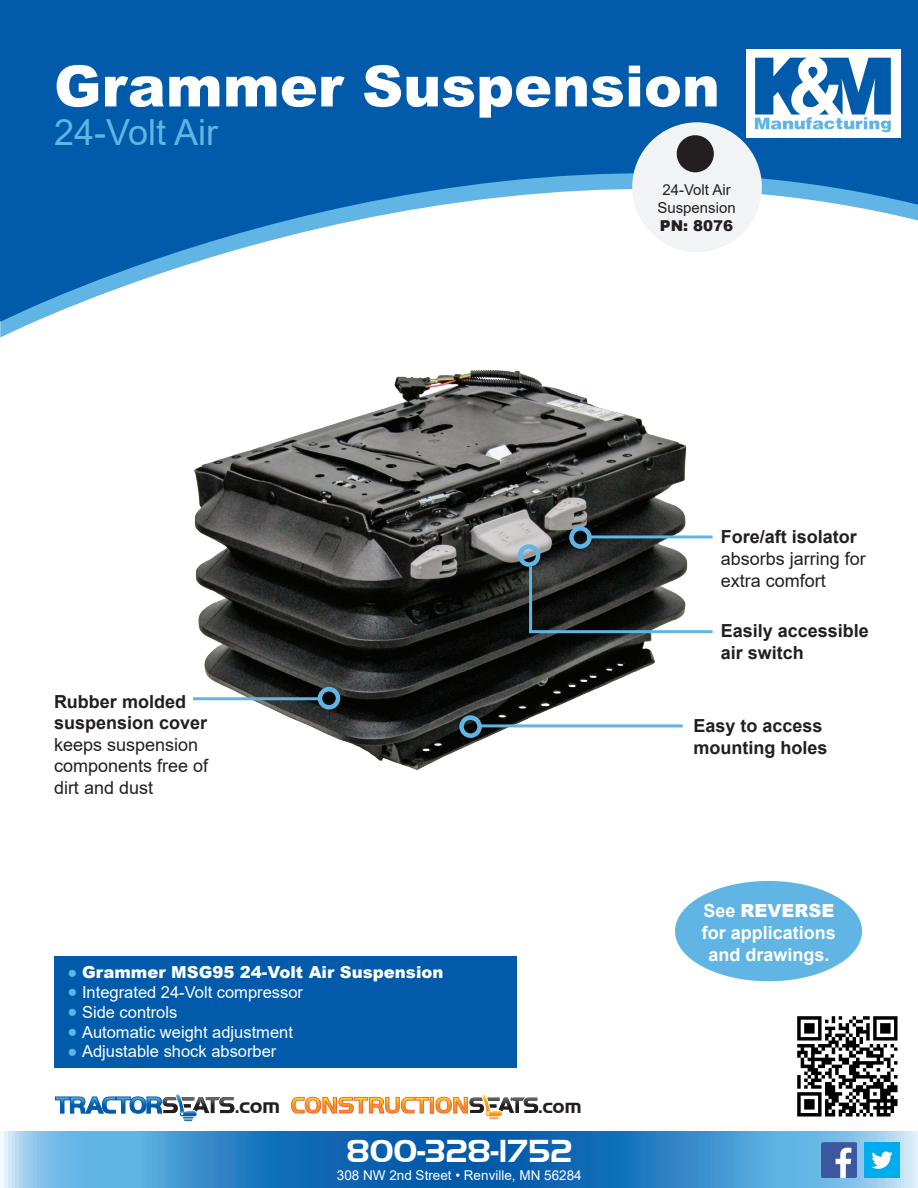
<style>
.page{position:relative;width:918px;height:1188px;background:#fff}
.page>*{position:absolute;margin:0;border:0;box-sizing:border-box;transform-origin:0 0}
.t1{font:900 57px "Arial";color:#fff}
.t2{font:36px "Arial";color:#60b5e5}
.t3{font:700 33px "Handel Got D";color:#fff}
.t4{font:700 22.05px "Handel Got D";color:#231f20}
.t5{font:700 21.15px "Handel Got D";color:#231f20}
.t6{font:18px/21.6px "Arial";color:#231f20}
.t7{font:700 18px/21.6px "Arial";color:#231f20}
.t8{font:700 18px/21.6px "Arial";color:#fff}
.t9{font:16.5px "Arial";color:#fff}
.t10{font:900 16.5px "Arial";color:#fff}
.t11{font:15px "Arial";color:#231f20}
.t12{font:900 15px "Arial";color:#231f20}
.t13{font:13.5px "Arial";color:#fff}
.s1{font-weight:700}
.s2{font-weight:400;color:#60b5e5}
.s3{color:#60b5e5}
.s4{font-weight:900}
</style>
<div class="page">
<svg style="left:0;top:0;width:918px;height:323px;fill:#015aaa"></svg>
<div style="left:746px;top:49px;width:155px;height:89px;background:#fff"></div>
<svg style="left:755px;top:58px;width:136px;height:74px"></svg>
<svg style="left:0;top:1131px;width:918px;height:57px;background:#3a8bc9"></svg>
<svg style="left:55px;top:1094px;width:179px;height:27px"></svg>
<img style="left:821px;top:1142px;width:36px;height:36px">
<img style="left:864px;top:1142px;width:36px;height:36px">
<img style="left:797px;top:1016px;width:101px;height:101px">
<svg style="left:291px;top:1097px;width:138px;height:16px"></svg>
<div style="left:430px;top:1097px;width:4px;height:16px;border:1px solid #f26638"></div>
<svg style="left:436px;top:1095px;width:102px;height:25px"></svg>
<div style="left:675px;top:881px;width:187px;height:100px;background:#60b5e5;border-radius:50%"></div>
<img style="left:193px;top:369px;width:499px;height:401px">
<div style="left:54px;top:956px;width:463px;height:112px;background:#015aaa"></div>
<div style="left:632px;top:122px;width:130px;height:130px;background:#f2f3f4;border-radius:50%"></div>
<div style="left:677px;top:135px;width:37px;height:37px;background:#231f20;border-radius:50%"></div>
<div style="left:459px;top:715px;width:23px;height:23px;border:4px solid #60b5e5;border-radius:50%"></div>
<div style="left:518px;top:544px;width:22px;height:23px;border:4px solid #60b5e5;border-radius:50%"></div>
<hr style="left:479px;top:724px;width:204px;height:3px;background:#60b5e5">
<div style="left:569px;top:526px;width:23px;height:23px;border:4px solid #60b5e5;border-radius:50%"></div>
<div style="left:318px;top:687px;width:22px;height:23px;border:4px solid #60b5e5;border-radius:50%"></div>
<hr style="left:587px;top:535px;width:126px;height:3px;background:#60b5e5">
<hr style="left:193px;top:697px;width:126px;height:3px;background:#60b5e5">
<svg style="left:528px;top:564px;width:185px;height:71px"></svg>
<p class="t1" style="left:54px;top:45px;width:667px">Grammer Suspension</p>
<p class="t2" style="left:54px;top:108px;width:166px">24-Volt Air</p>
<p class="t11" style="left:662px;top:179px;width:70px">24-Volt Air</p>
<p class="t11" style="left:657px;top:197px;width:80px">Suspension</p>
<p class="t12" style="left:660px;top:214px;width:75px">PN: 8076</p>
<p class="t6" style="left:721px;top:526px;width:147px"><span class="s1">Fore/aft isolator </span>absorbs jarring for extra comfort</p>
<p class="t6" style="left:54px;top:690px;width:156px"><span class="s1">Rubber molded suspension cover </span>keeps suspension components free of dirt and dust</p>
<p class="t10" style="left:68px;top:960px;width:378px"><span class="s2">●</span> Grammer MSG95 24-Volt Air Suspension</p>
<p class="t9" style="left:68px;top:981px;width:237px"><span class="s3">●</span> Integrated 24-Volt compressor</p>
<p class="t9" style="left:68px;top:1001px;width:111px"><span class="s3">●</span> Side controls</p>
<p class="t9" style="left:68px;top:1021px;width:227px"><span class="s3">●</span> Automatic weight adjustment</p>
<p class="t9" style="left:68px;top:1040px;width:210px"><span class="s3">●</span> Adjustable shock absorber</p>
<p class="t4" style="left:235px;top:1093px;width:47px">.com</p>
<p class="t5" style="left:538px;top:1094px;width:45px">.com</p>
<p class="t3" style="left:346px;top:1132px;width:227px">800-328-1752</p>
<p class="t13" style="left:337px;top:1166px;width:246px">308 NW 2nd Street • Renville, MN 56284</p>
<p class="t7" style="left:721px;top:620px;width:150px">Easily accessible air switch</p>
<p class="t7" style="left:693px;top:715px;width:136px">Easy to access mounting holes</p>
<p class="t8" style="left:702px;top:901px;width:136px">See <span class="s4">REVERSE </span>for applications</p>
<p class="t8" style="left:708px;top:944px;width:123px">and drawings.</p>
</div>
